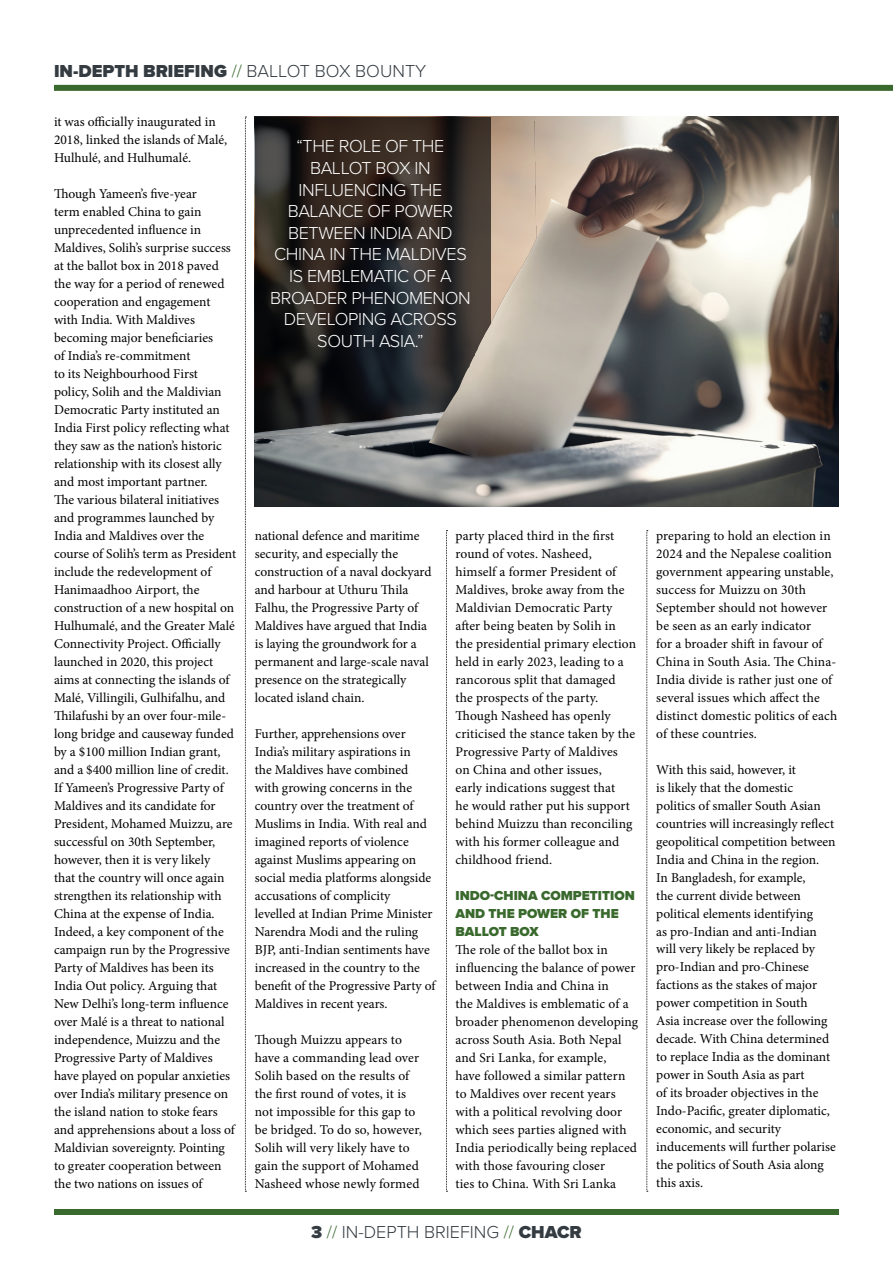
<style>
.page{position:relative;width:893px;height:1263px;background:#fff}
.page>*{position:absolute;margin:0;border:0;box-sizing:border-box;transform-origin:0 0}
.t1{font:300 18px/21.6px "Proxima Nova";letter-spacing:-.02em;color:#fff;text-align:center}
.t2{font:900 18px "Proxima Nova";color:#343c42}
.t3{font:300 18px "Proxima Nova";color:#343c42}
.t4{font:13.5px/18px "Minion Pro";color:#000}
.t5{font:900 13.5px/18px "Proxima Nova";color:#39692c}
.s1{font-weight:300;color:#39692c}
.s2{font-weight:300}
.s3{font-weight:900}
.s4{color:#39692c}
</style>
<div class="page">
<div style="left:54px;top:85px;width:839px;height:6px;background:#39692c"></div>
<div style="left:54px;top:1209px;width:785px;height:6px;background:#39692c"></div>
<svg style="left:245px;top:117px;width:1px;height:1075px"></svg>
<svg style="left:446px;top:530px;width:1px;height:662px"></svg>
<svg style="left:646px;top:530px;width:2px;height:662px"></svg>
<img style="left:491px;top:117px;width:348px;height:389px">
<svg style="left:255px;top:117px;width:236px;height:390px;background:#3a3836"></svg>
<h1 class="t2" style="left:54px;top:57px;width:374px">IN-DEPTH BRIEFING <span class="s1">//</span> <span class="s2">BALLOT BOX BOUNTY</span></h1>
<p class="t4" style="left:54px;top:113px;width:175px">it was officially inaugurated in<br>2018, linked the islands of Malé,<br>Hulhulé, and Hulhumalé.</p>
<p class="t4" style="left:54px;top:185px;width:184px">Though Yameen’s five-year<br>term enabled China to gain unprecedented influence in<br>Maldives, Solih’s surprise success at the ballot box in 2018 paved the way for a period of renewed cooperation and engagement with India. With Maldives becoming major beneficiaries<br>of India’s re-commitment<br>to its Neighbourhood First policy, Solih and the Maldivian<br>Democratic Party instituted an<br>India First policy reflecting what they saw as the nation’s historic relationship with its closest ally and most important partner.<br>The various bilateral initiatives and programmes launched by<br>India and Maldives over the course of Solih’s term as President include the redevelopment of<br>Hanimaadhoo Airport, the construction of a new hospital on<br>Hulhumalé, and the Greater Malé<br>Connectivity Project. Officially launched in 2020, this project aims at connecting the islands of<br>Malé, Villingili, Gulhifalhu, and<br>Thilafushi by an over four-mile&shy;long bridge and causeway funded by a $100 million Indian grant, and a $400 million line of credit.<br>If Yameen’s Progressive Party of<br>Maldives and its candidate for<br>President, Mohamed Muizzu, are successful on 30th September, however, then it is very likely<br>that the country will once again strengthen its relationship with<br>China at the expense of India.<br>Indeed, a key component of the campaign run by the Progressive<br>Party of Maldives has been its<br>India Out policy. Arguing that<br>New Delhi’s long-term influence over Malé is a threat to national independence, Muizzu and the<br>Progressive Party of Maldives have played on popular anxieties over India’s military presence on the island nation to stoke fears and apprehensions about a loss of<br>Maldivian sovereignty. Pointing to greater cooperation between the two nations on issues of</p>
<h1 class="t1" style="left:270px;top:135px;width:202px">“THE ROLE OF THE<br>BALLOT BOX IN<br>INFLUENCING THE<br>BALANCE OF POWER<br>BETWEEN INDIA AND<br>CHINA IN THE MALDIVES<br>IS EMBLEMATIC OF A<br>BROADER PHENOMENON<br>DEVELOPING ACROSS<br>SOUTH ASIA.”</h1>
<p class="t4" style="left:455px;top:526px;width:182px">party placed third in the first round of votes. Nasheed,<br>himself a former President of<br>Maldives, broke away from the<br>Maldivian Democratic Party after being beaten by Solih in the presidential primary election held in early 2023, leading to a rancorous split that damaged the prospects of the party.<br>Though Nasheed has openly criticised the stance taken by the<br>Progressive Party of Maldives<br>on China and other issues,<br>early indications suggest that<br>he would rather put his support behind Muizzu than reconciling with his former colleague and childhood friend.</p>
<p class="t5" style="left:455px;top:886px;width:181px">INDO-CHINA COMPETITION<br>AND THE POWER OF THE<br>BALLOT BOX</p>
<p class="t4" style="left:455px;top:940px;width:184px">The role of the ballot box in influencing the balance of power between India and China in<br>the Maldives is emblematic of a broader phenomenon developing across South Asia. Both Nepal and Sri Lanka, for example,<br>have followed a similar pattern to Maldives over recent years with a political revolving door which sees parties aligned with<br>India periodically being replaced with those favouring closer<br>ties to China. With Sri Lanka</p>
<p class="t4" style="left:255px;top:527px;width:178px">national defence and maritime security, and especially the construction of a naval dockyard and harbour at Uthuru Thila<br>Falhu, the Progressive Party of<br>Maldives have argued that India is laying the groundwork for a permanent and large-scale naval presence on the strategically located island chain.</p>
<p class="t4" style="left:255px;top:724px;width:182px">Further, apprehensions over<br>India’s military aspirations in<br>the Maldives have combined with growing concerns in the country over the treatment of<br>Muslims in India. With real and imagined reports of violence against Muslims appearing on social media platforms alongside accusations of complicity<br>levelled at Indian Prime Minister<br>Narendra Modi and the ruling<br>BJP, anti-Indian sentiments have increased in the country to the benefit of the Progressive Party of<br>Maldives in recent years.</p>
<p class="t4" style="left:255px;top:1030px;width:169px">Though Muizzu appears to have a commanding lead over<br>Solih based on the results of the first round of votes, it is not impossible for this gap to be bridged. To do so, however,<br>Solih will very likely have to gain the support of Mohamed<br>Nasheed whose newly formed</p>
<h1 class="t3" style="left:311px;top:1218px;width:272px"><span class="s3">3</span> <span class="s4">//</span> IN-DEPTH BRIEFING <span class="s4">//</span> <span class="s3">CHACR</span></h1>
<p class="t4" style="left:656px;top:526px;width:182px">preparing to hold an election in<br>2024 and the Nepalese coalition government appearing unstable, success for Muizzu on 30th<br>September should not however be seen as an early indicator<br>for a broader shift in favour of<br>China in South Asia. The China-<br>India divide is rather just one of several issues which affect the distinct domestic politics of each of these countries.</p>
<p class="t4" style="left:656px;top:760px;width:181px">With this said, however, it<br>is likely that the domestic<br>politics of smaller South Asian countries will increasingly reflect geopolitical competition between<br>India and China in the region.<br>In Bangladesh, for example,<br>the current divide between political elements identifying<br>as pro-Indian and anti-Indian will very likely be replaced by pro-Indian and pro-Chinese factions as the stakes of major power competition in South<br>Asia increase over the following decade. With China determined to replace India as the dominant power in South Asia as part<br>of its broader objectives in the<br>Indo-Pacific, greater diplomatic, economic, and security inducements will further polarise the politics of South Asia along this axis.</p>
</div>
